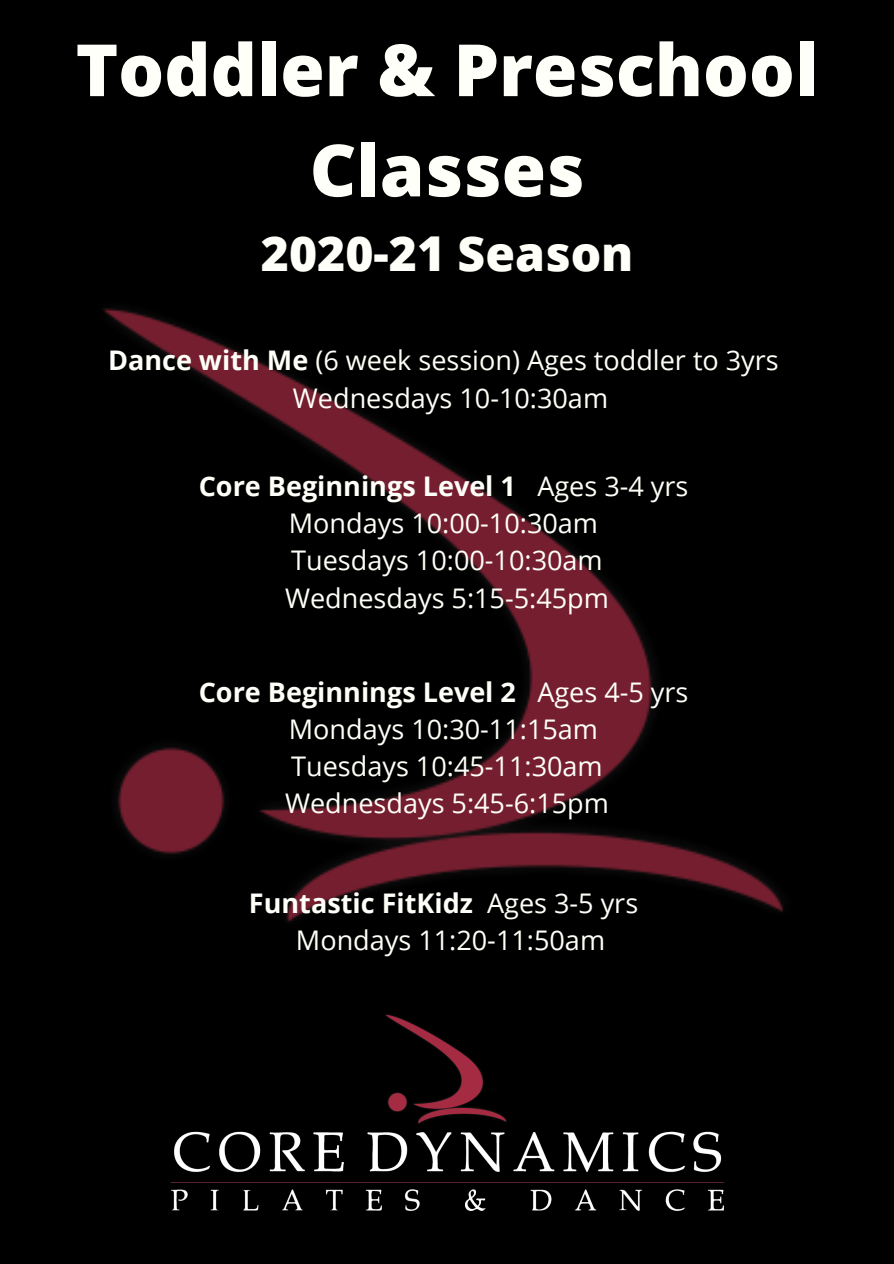
<style>
.page{position:relative;width:894px;height:1264px;background:#fff}
.page>*{position:absolute;margin:0;border:0;box-sizing:border-box;transform-origin:0 0}
.t1{font:800 72px/100.2px "Open Sans";color:#fffff9;text-align:center}
.t2{font:800 48px "Open Sans";color:#fffff9}
.t3{font:27px/37.2px "Open Sans";color:#fffff9;text-align:center}
.s1{font-weight:700}
</style>
<div class="page">
<div style="left:0;top:0;width:893px;height:1263px;background:#000"></div>
<img style="left:102px;top:308px;width:682px;height:615px">
<img style="left:171px;top:1014px;width:551px;height:196px">
<h1 class="t1" style="left:76px;top:18px;width:743px">Toddler &amp; Preschool<br>Classes</h1>
<h2 class="t2" style="left:261px;top:219px;width:374px">2020-21 Season</h2>
<p class="t3" style="left:108px;top:341px;width:672px"><span class="s1">Dance with Me</span> (6 week session) Ages toddler to 3yrs<br>Wednesdays 10-10:30am</p>
<p class="t3" style="left:199px;top:467px;width:491px"><span class="s1">Core Beginnings Level 1</span> Ages 3-4 yrs<br>Mondays 10:00-10:30am<br>Tuesdays 10:00-10:30am<br>Wednesdays 5:15-5:45pm</p>
<p class="t3" style="left:199px;top:672px;width:491px"><span class="s1">Core Beginnings Level 2</span> Ages 4-5 yrs<br>Mondays 10:30-11:15am<br>Tuesdays 10:45-11:30am<br>Wednesdays 5:45-6:15pm</p>
<p class="t3" style="left:249px;top:883px;width:390px"><span class="s1">Funtastic FitKidz</span> Ages 3-5 yrs<br>Mondays 11:20-11:50am</p>
</div>
